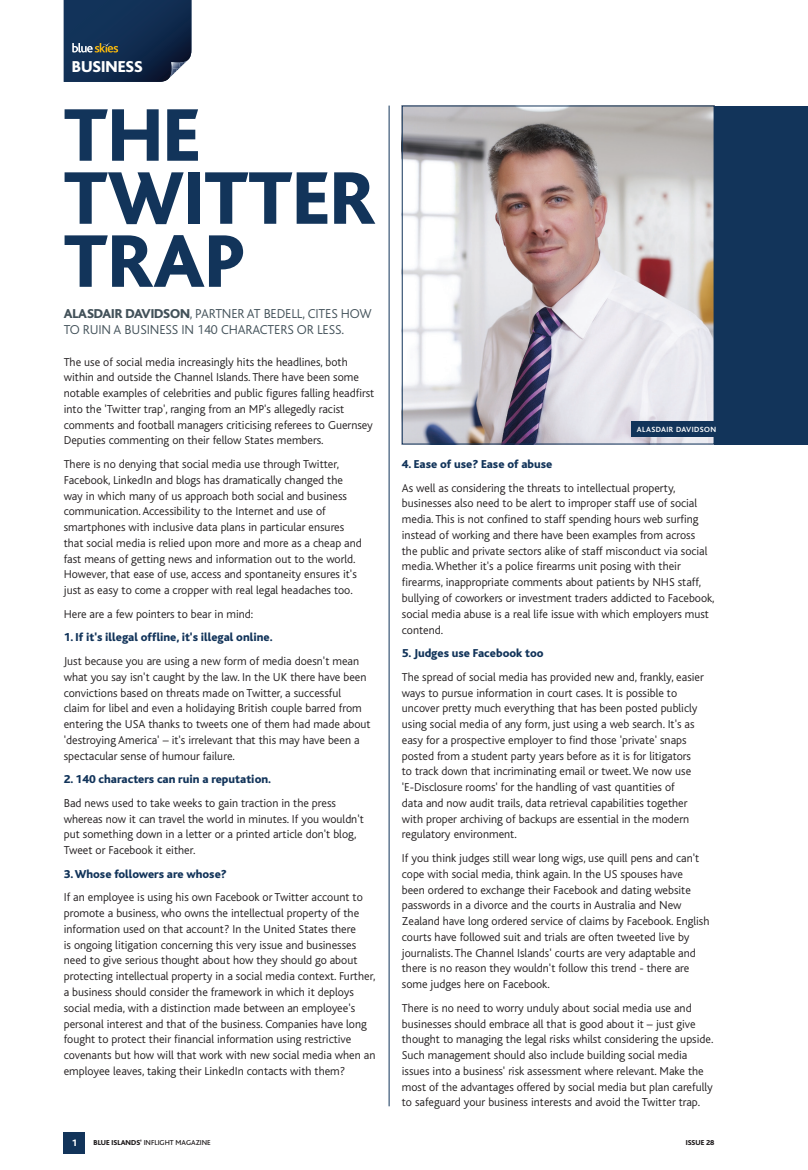
<style>
.page{position:relative;width:808px;height:1170px;background:#fff}
.page>*{position:absolute;margin:0;border:0;box-sizing:border-box;transform-origin:0 0}
.t1{font:800 78px/63px "Bliss";color:#12345a}
.t2{font:800 16.5px "Bliss";color:#fff}
.t3{font:300 13.5px/15.8px "Bliss";letter-spacing:-.01em;color:#425159}
.t4{font:300 12px/15.8px "Bliss";color:#231f20}
.t5{font:800 12px "Bliss";color:#12345a}
.t6{font:800 9.75px "Bliss";color:#fff}
.t7{font:700 7.8px "Bliss";letter-spacing:.05em;color:#fff}
.t8{font:500 7.5px "Bliss";color:#231f20}
.t9{font:800 7.5px "Bliss";color:#231f20}
.s1{font-weight:800}
</style>
<div class="page">
<div style="left:64px;top:1131px;width:21px;height:22px;background:#12345a"></div>
<hr style="left:389px;top:106px;width:1px;height:1000px;background:#12345a">
<svg style="left:64px;top:1px;width:127px;height:81px;background:#1c3556"></svg>
<img style="left:404px;top:108px;width:308px;height:334px">
<div style="left:402px;top:106px;width:312px;height:338px;border:1px solid #12345a"></div>
<div style="left:714px;top:106px;width:93px;height:338px;background:#12345a"></div>
<div style="left:631px;top:421px;width:176px;height:15px;background:#12345a"></div>
<h2 class="t2" style="left:72px;top:58px;width:72px">BUSINESS</h2>
<h1 class="t1" style="left:64px;top:105px;width:313px">THE<br>TWITTER<br>TRAP</h1>
<p class="t3" style="left:64px;top:306px;width:309px"><span class="s1">ALASDAIR DAVIDSON</span>, PARTNER AT BEDELL, CITES HOW<br>TO RUIN A BUSINESS IN 140 CHARACTERS OR LESS.</p>
<p class="t4" style="left:64px;top:354px;width:312px">The use of social media increasingly hits the headlines, both within and outside the Channel Islands. There have been some notable examples of celebrities and public figures falling headfirst into the 'Twitter trap', ranging from an MP's allegedly racist comments and football managers criticising referees to Guernsey Deputies commenting on their fellow States members.</p>
<p class="t4" style="left:64px;top:456px;width:300px">There is no denying that social media use through Twitter, Facebook, LinkedIn and blogs has dramatically changed the way in which many of us approach both social and business communication. Accessibility to the Internet and use of smartphones with inclusive data plans in particular ensures that social media is relied upon more and more as a cheap and fast means of getting news and information out to the world.<br>However, that ease of use, access and spontaneity ensures it's just as easy to come a cropper with real legal headaches too.</p>
<p class="t4" style="left:64px;top:606px;width:191px">Here are a few pointers to bear in mind:</p>
<p class="t5" style="left:64px;top:631px;width:210px">1. If it's illegal offline, it's illegal online.</p>
<p class="t4" style="left:64px;top:653px;width:308px">Just because you are using a new form of media doesn't mean what you say isn't caught by the law. In the UK there have been convictions based on threats made on Twitter, a successful<br>claim for libel and even a holidaying British couple barred from entering the USA thanks to tweets one of them had made about 'destroying America' – it's irrelevant that this may have been a spectacular sense of humour failure.</p>
<p class="t5" style="left:64px;top:773px;width:209px">2. 140 characters can ruin a reputation.</p>
<p class="t4" style="left:64px;top:795px;width:302px">Bad news used to take weeks to gain traction in the press whereas now it can travel the world in minutes. If you wouldn't put something down in a letter or a printed article don't blog, Tweet or Facebook it either.</p>
<p class="t5" style="left:64px;top:867px;width:164px">3. Whose followers are whose?</p>
<p class="t4" style="left:64px;top:889px;width:313px">If an employee is using his own Facebook or Twitter account to promote a business, who owns the intellectual property of the information used on that account? In the United States there<br>is ongoing litigation concerning this very issue and businesses need to give serious thought about how they should go about protecting intellectual property in a social media context. Further, a business should consider the framework in which it deploys social media, with a distinction made between an employee's personal interest and that of the business. Companies have long fought to protect their financial information using restrictive covenants but how will that work with new social media when an employee leaves, taking their LinkedIn contacts with them?</p>
<p class="t6" style="left:72px;top:1137px;width:7px">1</p>
<p class="t8" style="left:94px;top:1138px;width:119px"><span class="s1">BLUE ISLANDS'</span> INFLIGHT MAGAZINE</p>
<p class="t7" style="left:637px;top:425px;width:81px">ALASDAIR DAVIDSON</p>
<p class="t5" style="left:402px;top:458px;width:152px">4. Ease of use? Ease of abuse</p>
<p class="t4" style="left:402px;top:480px;width:314px">As well as considering the threats to intellectual property, businesses also need to be alert to improper staff use of social media. This is not confined to staff spending hours web surfing instead of working and there have been examples from across<br>the public and private sectors alike of staff misconduct via social media. Whether it's a police firearms unit posing with their firearms, inappropriate comments about patients by NHS staff, bullying of coworkers or investment traders addicted to Facebook, social media abuse is a real life issue with which employers must contend.</p>
<p class="t5" style="left:402px;top:647px;width:143px">5. Judges use Facebook too</p>
<p class="t4" style="left:402px;top:669px;width:303px">The spread of social media has provided new and, frankly, easier ways to pursue information in court cases. It is possible to uncover pretty much everything that has been posted publicly using social media of any form, just using a web search. It's as easy for a prospective employer to find those 'private' snaps posted from a student party years before as it is for litigators to track down that incriminating email or tweet. We now use 'E-Disclosure rooms' for the handling of vast quantities of<br>data and now audit trails, data retrieval capabilities together with proper archiving of backups are essential in the modern regulatory environment.</p>
<p class="t4" style="left:402px;top:850px;width:309px">If you think judges still wear long wigs, use quill pens and can't cope with social media, think again. In the US spouses have<br>been ordered to exchange their Facebook and dating website passwords in a divorce and the courts in Australia and New Zealand have long ordered service of claims by Facebook. English courts have followed suit and trials are often tweeted live by journalists. The Channel Islands' courts are very adaptable and there is no reason they wouldn't follow this trend - there are some judges here on Facebook.</p>
<p class="t4" style="left:402px;top:1000px;width:313px">There is no need to worry unduly about social media use and businesses should embrace all that is good about it – just give thought to managing the legal risks whilst considering the upside.<br>Such management should also include building social media issues into a business' risk assessment where relevant. Make the most of the advantages offered by social media but plan carefully to safeguard your business interests and avoid the Twitter trap.</p>
<p class="t9" style="left:686px;top:1138px;width:30px">ISSUE 28</p>
</div>
